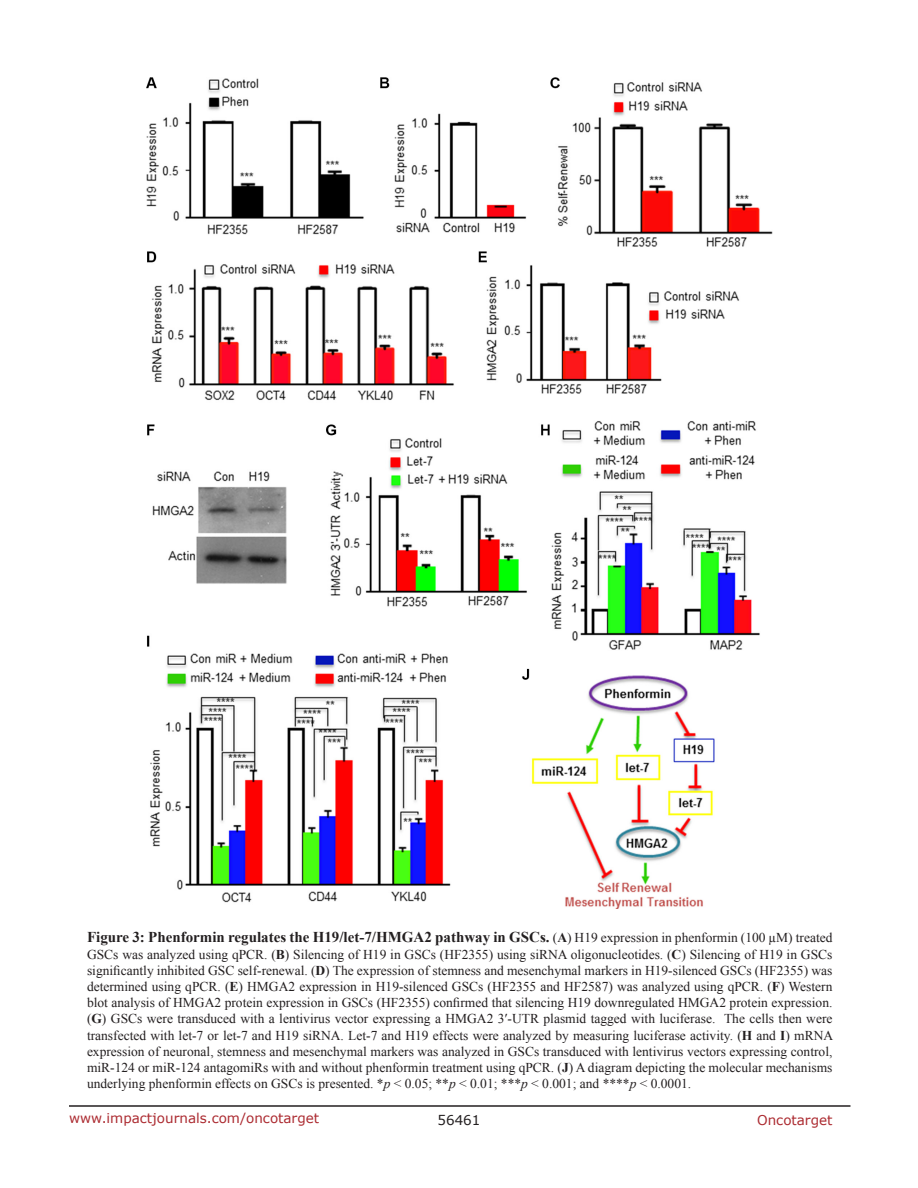
<style>
.page{position:relative;width:918px;height:1188px;background:#fff}
.page>*{position:absolute;margin:0;border:0;box-sizing:border-box;transform-origin:0 0}
.t1{font:700 15px "Times New Roman";color:#231f20}
.t2{font:13.5px/16.2px "Times New Roman";color:#231f20;text-align:justify}
.t3{font:13.5px "Verdana";color:#ac2b31}
.t4{font:13.5px "Verdana";color:#231f20}
.s1{font-weight:400;font-size:13.5px}
.s2{font-size:13.5px}
.s3{font-weight:700}
.s4{font-style:italic}
</style>
<div class="page">
<hr style="left:69px;top:1105px;width:781px;height:2px;background:#231f20">
<img style="left:147px;top:78px;width:625px;height:830px">
<p class="t1" style="left:87px;top:927px;width:747px">Figure 3: Phenformin regulates the H19/let-7/HMGA2 pathway in GSC s. <span class="s1">(</span><span class="s2">A</span><span class="s1">) H19 expression in phenformin (100 µM) treated</span></p>
<p class="t2" style="left:87px;top:946px;width:748px">GSCs was analyzed using qPCR. (<span class="s3">B</span>) Silencing of H19 in GSCs (HF2355) using siRNA oligonucleotides. (<span class="s3">C</span>) Silencing of H19 in GSCs significantly inhibited GSC self-renewal. (<span class="s3">D</span>) The expression of stemness and mesenchymal markers in H19-silenced GSCs (HF2355) was determined using qPCR. (<span class="s3">E</span>) HMGA2 expression in H19-silenced GSCs (HF2355 and HF2587) was analyzed using qPCR. (<span class="s3">F</span>) Western blot analysis of HMGA2 protein expression in GSCs (HF2355) confirmed that silencing H19 downregulated HMGA2 protein expression. (<span class="s3">G</span>) GSCs were transduced with a lentivirus vector expressing a HMGA2 3′-UTR plasmid tagged with luciferase. The cells then were transfected with let-7 or let-7 and H19 siRNA. Let-7 and H19 effects were analyzed by measuring luciferase activity. (<span class="s3">H</span> and <span class="s3">I</span>) mRNA expression of neuronal, stemness and mesenchymal markers was analyzed in GSCs transduced with lentivirus vectors expressing control, miR-124 or miR-124 antagomiRs with and without phenformin treatment using qPCR. (<span class="s3">J</span>) A diagram depicting the molecular mechanisms underlying phenformin effects on GSCs is presented. *<span class="s4">p</span> &lt; 0.05; **<span class="s4">p</span> &lt; 0.01; ***<span class="s4">p</span> &lt; 0.001; and ****<span class="s4">p</span> &lt; 0.0001.</p>
<p class="t3" style="left:69px;top:1109px;width:252px">www.impactjournals.com/oncotarget</p>
<p class="t4" style="left:438px;top:1111px;width:44px">56461</p>
<p class="t3" style="left:757px;top:1111px;width:77px">Oncotarget</p>
</div>
